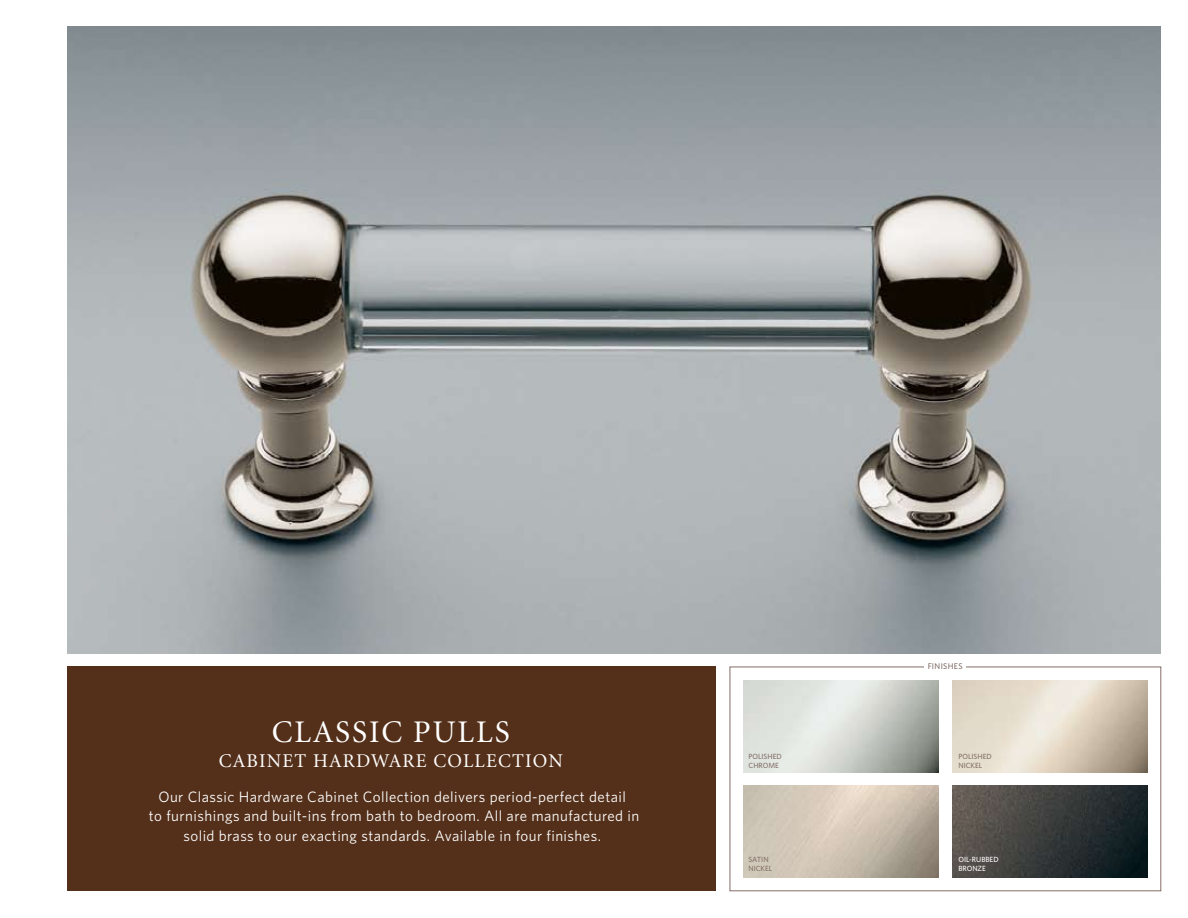
<style>
.page{position:relative;width:1188px;height:918px;background:#fff}
.page>*{position:absolute;margin:0;border:0;box-sizing:border-box;transform-origin:0 0}
.t1{font:31.5px "Minion";letter-spacing:.06em;color:#fff}
.t2{font:19.5px "Minion";letter-spacing:.06em;color:#fff}
.t3{font:15px/19.5px "Whitney";letter-spacing:.03em;color:#fff;text-align:center}
.t4{font:500 8.25px "Whitney";letter-spacing:.04em;color:#846f68}
.t5{font:500 7.5px/9px "Whitney";color:#846f68}
.t6{font:500 7.5px/9px "Whitney";color:#fff}
</style>
<div class="page">
<div style="left:68px;top:667px;width:648px;height:224px;background:#54301a"></div>
<div style="left:730px;top:667px;width:431px;height:224px;border:1px solid #846f68"></div>
<img style="left:743px;top:680px;width:196px;height:92px">
<img style="left:952px;top:680px;width:196px;height:92px">
<img style="left:743px;top:786px;width:196px;height:92px">
<img style="left:952px;top:786px;width:196px;height:92px">
<div style="left:924px;top:662px;width:42px;height:10px;background:#fff"></div>
<img style="left:68px;top:26px;width:1093px;height:627px">
<h1 class="t1" style="left:272px;top:716px;width:162px">CLASSIC PULLS</h1>
<h2 class="t2" style="left:219px;top:751px;width:110px">CABINET HARDWARE</h2>
<h2 class="t2" style="left:433px;top:751px;width:14px">COLLECTION</h2>
<p class="t3" style="left:149px;top:786px;width:492px">Our Classic Hardware Cabinet Collection delivers period-perfect detail<br>to furnishings and built-ins from bath to bedroom. All are manufactured in solid brass to our exacting standards. Available in four finishes.</p>
<p class="t4" style="left:928px;top:661px;width:36px">FINISHES</p>
<p class="t5" style="left:748px;top:752px;width:18px">POLISHED<br>CHR</p>
<p class="t5" style="left:763px;top:761px;width:12px">OME</p>
<p class="t5" style="left:958px;top:752px;width:26px">POLISHED<br>NICKEL</p>
<p class="t5" style="left:748px;top:855px;width:25px">SATIN<br>NICKEL</p>
<p class="t6" style="left:958px;top:855px;width:28px">OI L-RUBBED<br>BRONZE</p>
</div>
